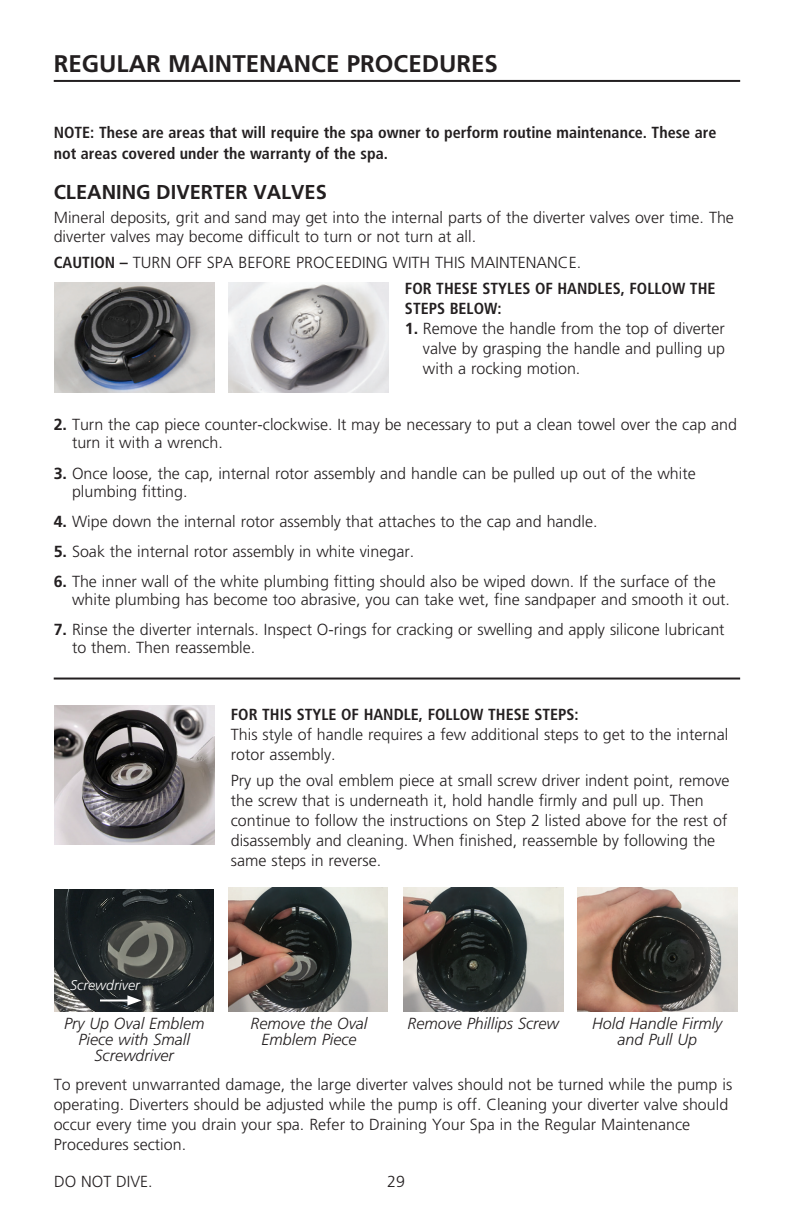
<style>
.page{position:relative;width:792px;height:1224px;background:#fff}
.page>*{position:absolute;margin:0;border:0;box-sizing:border-box;transform-origin:0 0}
.t1{font:700 24px "Frutiger";color:#231f20}
.t2{font:700 20px "Frutiger";color:#231f20}
.t3{font:300 16px/20px "Frutiger";color:#231f20}
.t4{font:700 condensed 16px/20px "Frutiger";color:#231f20}
.t5{font:italic 300 16px/16px "Frutiger";color:#231f20;text-align:center}
.t6{font:italic 300 14px "Frutiger";color:#fff}
.s1{font-weight:700;font-stretch:condensed}
.s2{font-weight:700}
</style>
<div class="page">
<img style="left:229px;top:888px;width:158px;height:124px">
<hr style="left:54px;top:80px;width:686px;height:2px;background:#231f20">
<img style="left:55px;top:282px;width:160px;height:111px">
<img style="left:229px;top:282px;width:160px;height:111px">
<img style="left:55px;top:706px;width:160px;height:139px">
<img style="left:577px;top:888px;width:160px;height:124px">
<img style="left:403px;top:888px;width:160px;height:124px">
<hr style="left:54px;top:678px;width:686px;height:2px;background:#231f20">
<img style="left:55px;top:889px;width:159px;height:123px">
<hr style="left:100px;top:999px;width:31px;height:2px;background:#fff">
<svg style="left:127px;top:995px;width:14px;height:11px"></svg>
<p class="t1" style="left:54px;top:50px;width:446px">REGULAR MAINTENANCE PROCEDURES</p>
<p class="t4" style="left:54px;top:123px;width:664px">NOTE: These are areas that will require the spa owner to perform routine maintenance. These are not areas covered under the warranty of the spa.</p>
<p class="t2" style="left:54px;top:181px;width:275px">CLEANING DIVERTER VALVES</p>
<p class="t3" style="left:54px;top:209px;width:682px;line-height:18px">Mineral deposits, grit and sand may get into the internal parts of the diverter valves over time. The diverter valves may become difficult to turn or not turn at all.</p>
<p class="t3" style="left:405px;top:249px;width:312px;line-height:26.2px;text-indent:-351px"><span class="s1">CAUTION –</span> TURN OFF SPA BEFORE PROCEEDING WITH THIS MAINTENANCE.<br><span class="s1">FOR THESE STYLES OF HANDLES, FOLLOW THE</span></p>
<p class="t4" style="left:405px;top:298px;width:98px">STEPS BELOW:</p>
<p class="t3" style="left:423px;top:319px;width:304px;text-align:justify;text-indent:-18px"><span class="s2">1.</span> Remove the handle from the top of diverter valve by grasping the handle and pulling up with a rocking motion.</p>
<p class="t3" style="left:72px;top:416px;width:667px;line-height:18px;text-indent:-18px"><span class="s2">2.</span> Turn the cap piece counter-clockwise. It may be necessary to put a clean towel over the cap and turn it with a wrench.</p>
<p class="t3" style="left:72px;top:464px;width:625px;line-height:18px;text-indent:-18px"><span class="s2">3.</span> Once loose, the cap, internal rotor assembly and handle can be pulled up out of the white plumbing fitting.</p>
<p class="t3" style="left:54px;top:512px;width:545px"><span class="s2">4.</span> Wipe down the internal rotor assembly that attaches to the cap and handle.</p>
<p class="t3" style="left:54px;top:542px;width:362px"><span class="s2">5.</span> Soak the internal rotor assembly in white vinegar.</p>
<p class="t3" style="left:72px;top:573px;width:660px;line-height:18px;text-indent:-18px"><span class="s2">6.</span> The inner wall of the white plumbing fitting should also be wiped down. If the surface of the white plumbing has become too abrasive, you can take wet, fine sandpaper and smooth it out.</p>
<p class="t3" style="left:72px;top:621px;width:654px;line-height:18px;text-indent:-18px"><span class="s2">7.</span> Rinse the diverter internals. Inspect O-rings for cracking or swelling and apply silicone lubricant to them. Then reassemble.</p>
<p class="t6" style="left:70px;top:977px;width:71px">Screwdriver</p>
<p class="t3" style="left:231px;top:704px;width:499px"><span class="s1">FOR THIS STYLE OF HANDLE, FOLLOW THESE STEPS:<br></span>This style of handle requires a few additional steps to get to the internal rotor assembly.</p>
<p class="t3" style="left:231px;top:771px;width:500px">Pry up the oval emblem piece at small screw driver indent point, remove the screw that is underneath it, hold handle firmly and pull up. Then continue to follow the instructions on Step 2 listed above for the rest of disassembly and cleaning. When finished, reassemble by following the same steps in reverse.</p>
<p class="t5" style="left:64px;top:1016px;width:142px">Pry Up Oval Emblem<br>Piece with Small<br>Screwdriver</p>
<p class="t5" style="left:407px;top:1016px;width:153px">Remove Phillips Screw</p>
<p class="t5" style="left:592px;top:1016px;width:132px">Hold Handle Firmly and Pull Up</p>
<p class="t5" style="left:251px;top:1016px;width:118px">Remove the Oval<br>Emblem Piece</p>
<p class="t3" style="left:54px;top:1074px;width:680px">To prevent unwarranted damage, the large diverter valves should not be turned while the pump is operating. Diverters should be adjusted while the pump is off. Cleaning your diverter valve should occur every time you drain your spa. Refer to Draining Your Spa in the Regular Maintenance Procedures section.</p>
<p class="t3" style="left:54px;top:1171px;width:97px">DO NOT DIVE.</p>
<p class="t3" style="left:384px;top:1175px;width:28px">104</p>
<p class="t3" style="left:387px;top:1171px;width:19px">29</p>
<p class="t3" style="left:54px;top:1175px;width:101px">DO NOT DIVE.</p>
</div>
